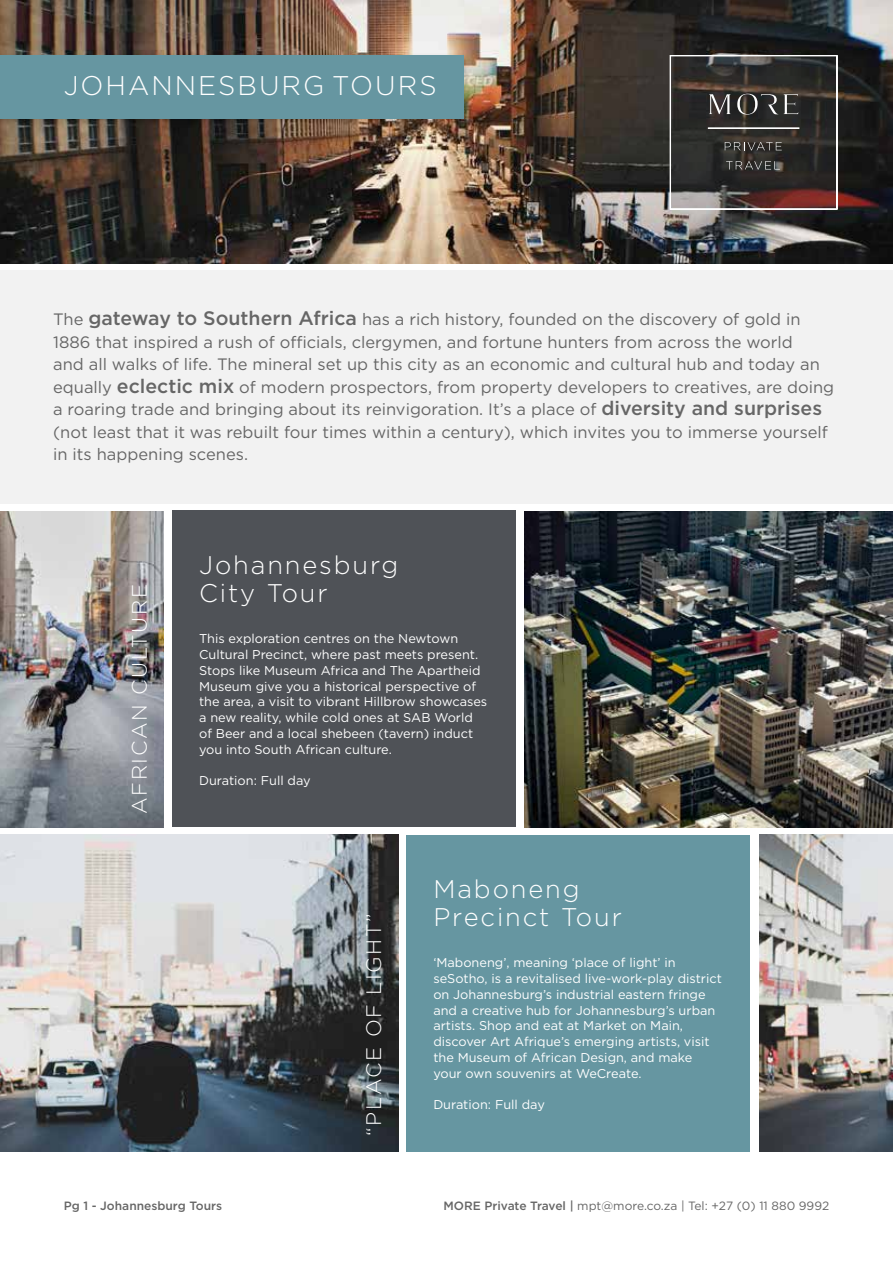
<style>
.page{position:relative;width:893px;height:1263px;background:#fff}
.page>*{position:absolute;margin:0;border:0;box-sizing:border-box;transform-origin:0 0}
.t1{font:300 27px "Gotham";letter-spacing:.075em;color:#fff}
.t2{font:300 25.5px/28.5px "Gotham";letter-spacing:.075em;color:#fff}
.t3{font:300 21px "Gotham";letter-spacing:.075em;color:#fff}
.t4{font:16.5px/22.5px "Gotham";color:#666}
.t5{font:12.75px/15.8px "Gotham";color:#fff}
.t6{font:12px "Gotham";color:#666}
.t7{font:500 12px "Gotham";color:#666}
.s1{font-weight:500;font-size:19.5px}
.s2{font-weight:500}
</style>
<div class="page">
<img style="left:0;top:0;width:893px;height:264px">
<img style="left:0;top:511px;width:164px;height:316px">
<img style="left:524px;top:511px;width:369px;height:316px">
<div style="left:172px;top:511px;width:344px;height:316px;background:#4f5257"></div>
<div style="left:0;top:270px;width:893px;height:233px;background:#f2f2f2"></div>
<div style="left:407px;top:835px;width:343px;height:316px;background:#6696a1"></div>
<div style="left:0;top:53px;width:470px;height:73px;background:#000;opacity:.15"></div>
<div style="left:0;top:55px;width:463px;height:64px;background:#6696a1"></div>
<img style="left:759px;top:835px;width:134px;height:316px">
<img style="left:0;top:835px;width:398px;height:316px">
<svg style="left:670px;top:55px;width:168px;height:155px;background:#46403e"></svg>
<h1 class="t1" style="left:64px;top:69px;width:374px">JOHANNESBURG TOURS</h1>
<p class="t4" style="left:53px;top:308px;width:783px">The <span class="s1">gateway to Southern Africa</span> has a rich history, founded on the discovery of gold in 1886 that inspired a rush of officials, clergymen, and fortune hunters from across the world<br>and all walks of life. The mineral set up this city as an economic and cultural hub and today an equally <span class="s1">eclectic mix</span> of modern prospectors, from property developers to creatives, are doing a roaring trade and bringing about its reinvigoration. It’s a place of <span class="s1">diversity and surprises </span>(not least that it was rebuilt four times within a century), which invites you to immerse yourself in its happening scenes.</p>
<h3 class="t3" style="left:126px;top:814px;width:231px;rotate:-90deg">AFRICAN CULTURE</h3>
<h2 class="t2" style="left:199px;top:550px;width:201px">Johannesburg<br>City Tour</h2>
<p class="t5" style="left:199px;top:631px;width:290px">This exploration centres on the Newtown Cultural Precinct, where past meets present.<br>Stops like Museum Africa and The Apartheid Museum give you a historical perspective of the area, a visit to vibrant Hillbrow showcases a new reality, while cold ones at SAB World of Beer and a local shebeen (tavern) induct you into South African culture.</p>
<p class="t5" style="left:199px;top:772px;width:113px">Duration: Full day</p>
<h3 class="t3" style="left:360px;top:1136px;width:224px;rotate:-90deg">“PLACE OF LIGHT”</h3>
<h2 class="t2" style="left:433px;top:874px;width:190px">Maboneng<br>Precinct Tour</h2>
<p class="t5" style="left:433px;top:955px;width:290px">‘Maboneng’, meaning ‘place of light’ in seSotho, is a revitalised live-work-play district on Johannesburg’s industrial eastern fringe and a creative hub for Johannesburg’s urban artists. Shop and eat at Market on Main, discover Art Afrique’s emerging artists, visit the Museum of African Design, and make your own souvenirs at WeCreate.</p>
<p class="t5" style="left:433px;top:1096px;width:113px">Duration: Full day</p>
<p class="t7" style="left:64px;top:1197px;width:160px">Pg 1 - Johannesburg Tours</p>
<p class="t6" style="left:443px;top:1197px;width:387px"><span class="s2">MORE Private Travel |</span> mpt@more.co.za | Tel: +27 (0) 11 880 9992</p>
</div>
